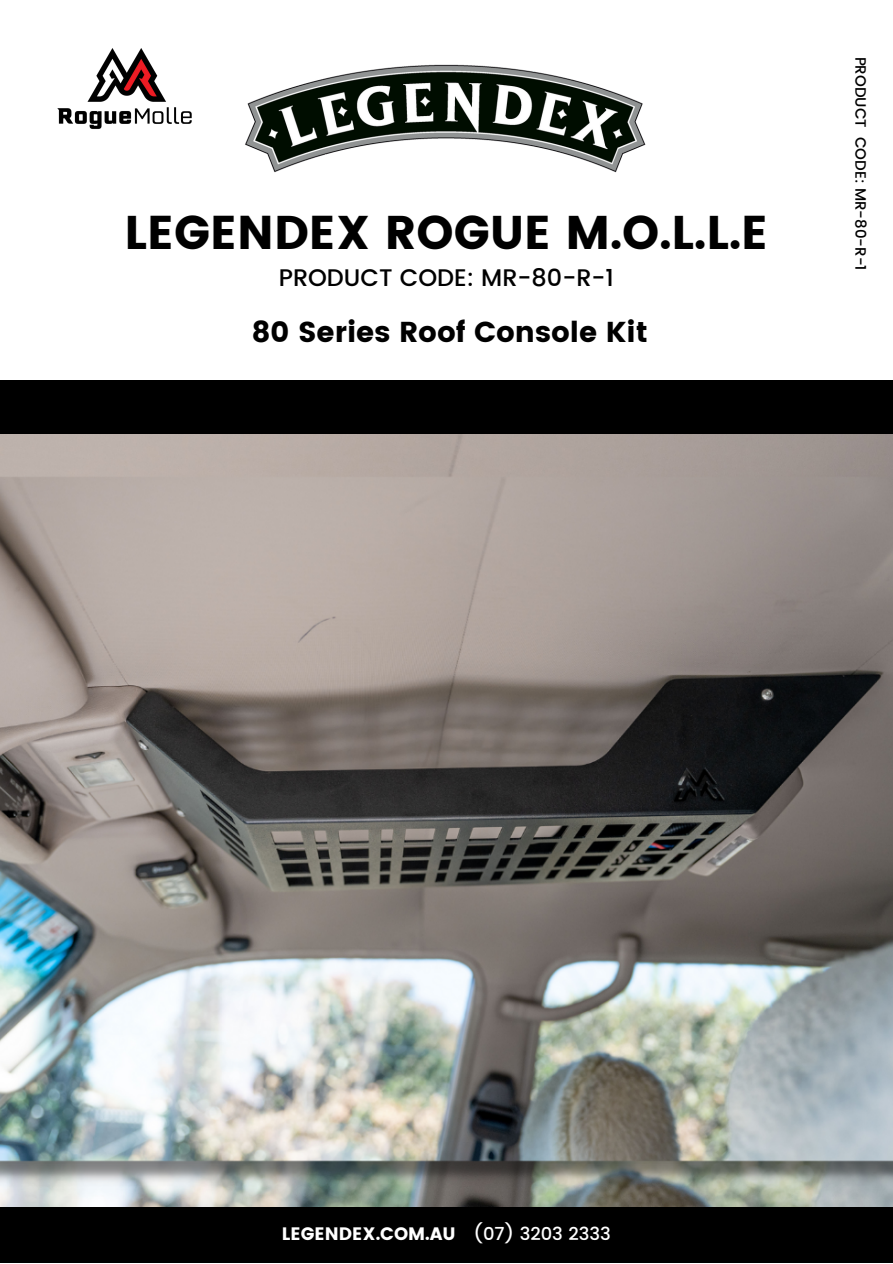
<style>
.page{position:relative;width:893px;height:1264px;background:#fff}
.page>*{position:absolute;margin:0;border:0;box-sizing:border-box;transform-origin:0 0}
.t1{font:47.25px "Poppins";color:#000}
.t2{font:28.8px "Poppins";color:#000}
.t3{font:500 24px "Poppins";color:#000}
.t4{font:18px "Poppins";color:#fff}
.t5{font:500 15px "Poppins";color:#000}
.s1{font-weight:500}
</style>
<div class="page">
<div style="left:0;top:380px;width:892px;height:55px;background:#000"></div>
<img style="left:0;top:435px;width:892px;height:772px">
<div style="left:0;top:1207px;width:892px;height:55px;background:#000"></div>
<img style="left:245px;top:64px;width:401px;height:109px">
<img style="left:57px;top:48px;width:135px;height:81px">
<h1 class="t1" style="left:124px;top:205px;width:645px">LEGENDEX ROGUE M.O.L.L.E</h1>
<h3 class="t3" style="left:279px;top:264px;width:337px">PRODUCT CODE: MR-80-R-1</h3>
<h2 class="t2" style="left:252px;top:315px;width:397px">80 Series Roof Console Kit</h2>
<p class="t5" style="left:869px;top:57px;width:215px;rotate:90deg">PRODUCT CODE: MR-80-R-1</p>
<p class="t4" style="left:282px;top:1223px;width:330px">LEGENDEX.COM.AU <span class="s1">(07) 3203 2333</span></p>
</div>
